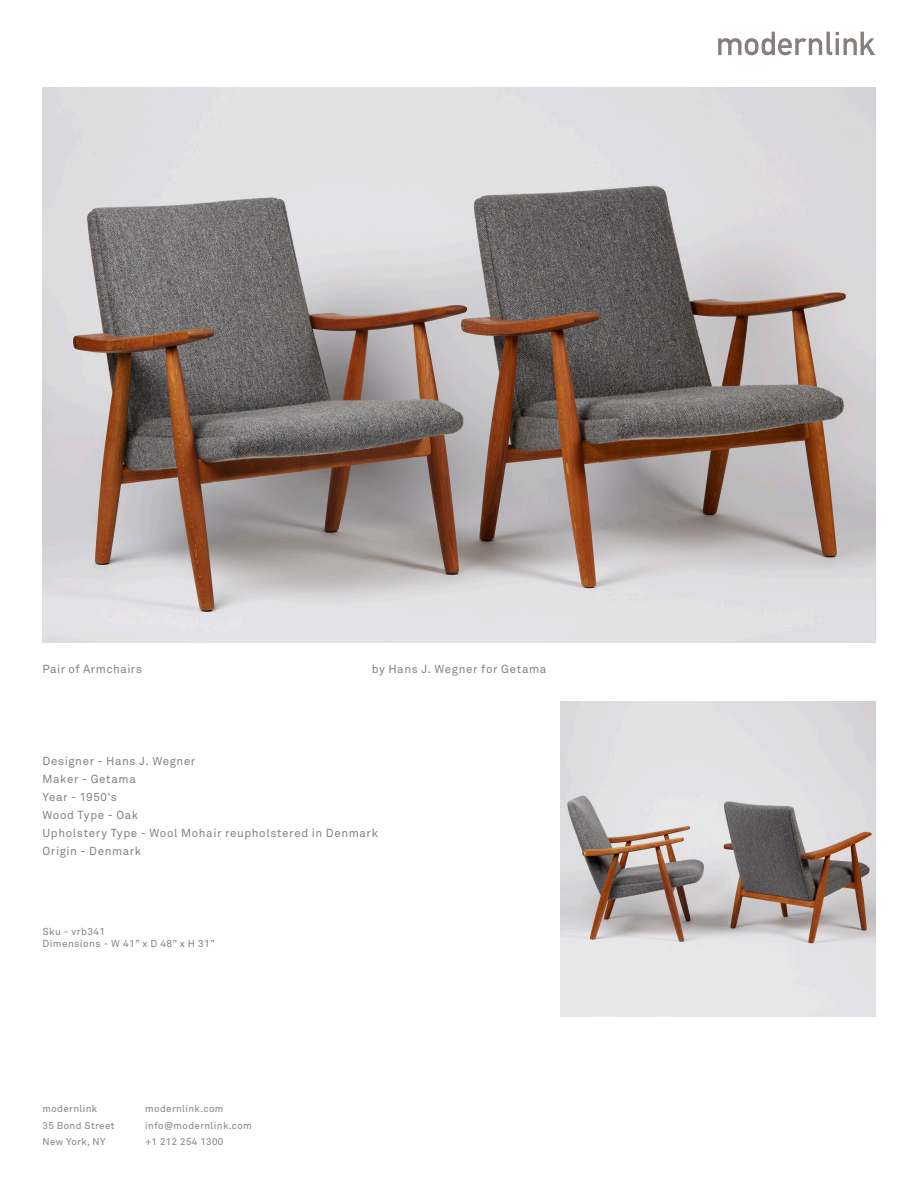
<style>
.page{position:relative;width:918px;height:1188px;background:#fff}
.page>*{position:absolute;margin:0;border:0;box-sizing:border-box;transform-origin:0 0}
.t1{font:11.55px "Akkurat";letter-spacing:.055em;color:#86817d}
.t2{font:10.05px "Akkurat";letter-spacing:.04em;color:#86817d}
.t3{font:9.75px "Akkurat";letter-spacing:.04em;color:#86817d}
</style>
<div class="page">
<svg style="left:718px;top:32px;width:157px;height:23px"></svg>
<img style="left:43px;top:88px;width:832px;height:555px">
<img style="left:561px;top:702px;width:314px;height:314px">
<p class="t1" style="left:43px;top:662px;width:101px">Pair of Armchairs</p>
<p class="t1" style="left:372px;top:661px;width:176px">by Hans J. Wegner for Getama</p>
<p class="t1" style="left:43px;top:754px;width:154px">Designer - Hans J. Wegner</p>
<p class="t1" style="left:43px;top:772px;width:95px">Maker - Getama</p>
<p class="t1" style="left:43px;top:790px;width:76px">Year - 1950’s</p>
<p class="t1" style="left:43px;top:808px;width:97px">Wood Type - Oak</p>
<p class="t1" style="left:43px;top:826px;width:337px">Upholstery Type - Wool Mohair reupholstered in Denmark</p>
<p class="t1" style="left:43px;top:844px;width:100px">Origin - Denmark</p>
<p class="t2" style="left:43px;top:925px;width:64px">Sku - vrb341</p>
<p class="t2" style="left:43px;top:937px;width:174px">Dimensions - W 41” x D 48” x H 31”</p>
<p class="t3" style="left:43px;top:1103px;width:56px">modernlink</p>
<p class="t3" style="left:43px;top:1119px;width:73px">35 Bond Street</p>
<p class="t3" style="left:43px;top:1136px;width:65px">New York, NY</p>
<p class="t3" style="left:145px;top:1103px;width:80px">modernlink.com</p>
<p class="t3" style="left:145px;top:1119px;width:108px">info@modernlink.com</p>
<p class="t3" style="left:145px;top:1136px;width:80px">+1 212 254 1300</p>
</div>
